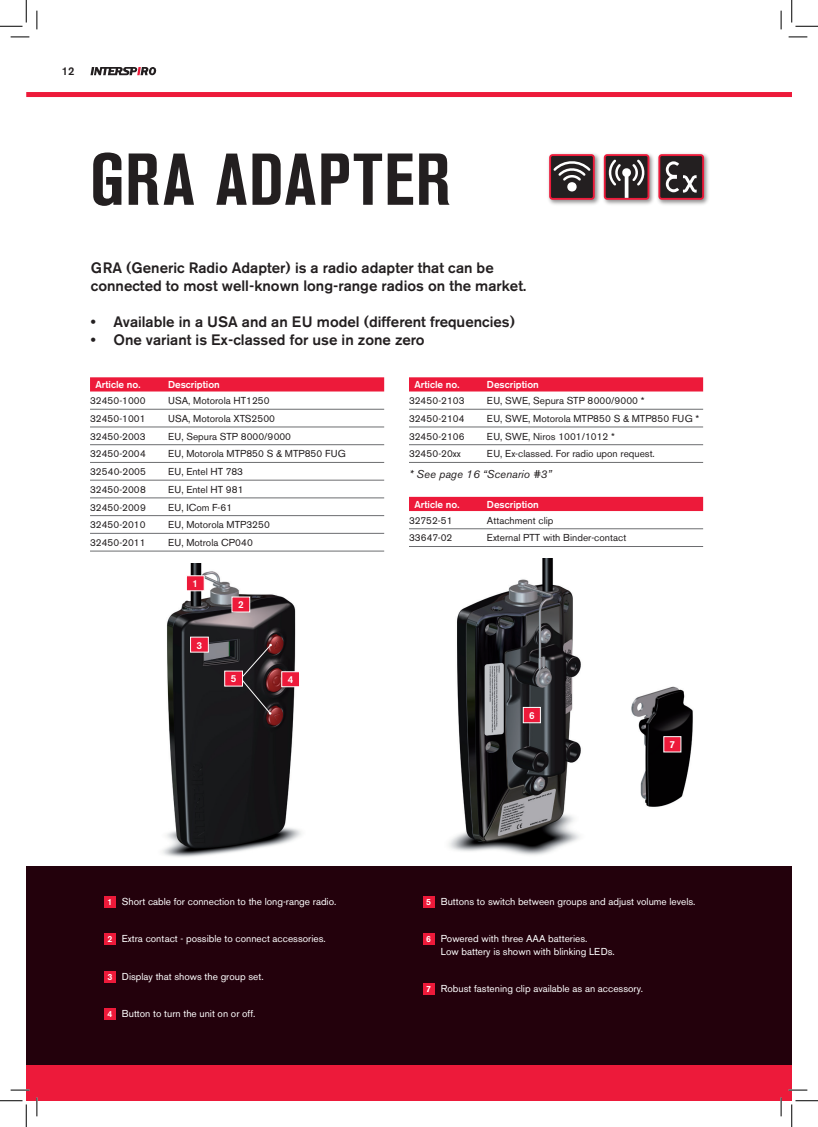
<style>
.page{position:relative;width:818px;height:1127px;background:#fff}
.page>*{position:absolute;margin:0;border:0;box-sizing:border-box;transform-origin:0 0}
.t1{font:700 condensed 72.5px "Akzidenz Grotesk BE";letter-spacing:.02em;color:#231f20}
.t2{font:500 15px/18px "Akzidenz Grotesk BE";color:#231f20}
.t3{font:italic 11.25px "Akzidenz Grotesk BE";color:#231f20}
.t4{font:500 11.25px "Akzidenz Grotesk BE";color:#231f20}
.t5{font:10px "Akzidenz Grotesk BE";color:#231f20}
.t6{font:10px/12.5px "Akzidenz Grotesk BE";color:#fff}
.t7{font:500 10px "Akzidenz Grotesk BE";color:#fff}
.s1{font-weight:500;font-size:8.75px}
</style>
<div class="page">
<img style="left:449px;top:558px;width:244px;height:297px">
<img style="left:162px;top:563px;width:140px;height:294px">
<svg style="left:281px;top:671px;width:19px;height:16px"></svg>
<svg style="left:190px;top:636px;width:19px;height:16px"></svg>
<svg style="left:231px;top:596px;width:19px;height:16px"></svg>
<svg style="left:186px;top:575px;width:19px;height:16px"></svg>
<svg style="left:224px;top:643px;width:48px;height:71px;background:#3c292e"></svg>
<svg style="left:523px;top:706px;width:18px;height:17px"></svg>
<svg style="left:663px;top:735px;width:18px;height:17px"></svg>
<div style="left:26px;top:866px;width:755px;height:223px;background:#23010c"></div>
<div style="left:781px;top:866px;width:11px;height:223px;background:#23010c"></div>
<img style="left:548px;top:153px;width:52px;height:52px">
<div style="left:550px;top:155px;width:44px;height:44px;background:#231f20;border-radius:2px"></div>
<div style="left:549px;top:154px;width:46px;height:46px;border:2px solid #ed1a3a;border-radius:2px"></div>
<svg style="left:551px;top:160px;width:42px;height:32px"></svg>
<img style="left:657px;top:153px;width:52px;height:52px">
<div style="left:659px;top:155px;width:44px;height:44px;background:#231f20;border-radius:2px"></div>
<div style="left:658px;top:154px;width:46px;height:46px;border:2px solid #ed1a3a;border-radius:2px"></div>
<svg style="left:666px;top:161px;width:31px;height:31px"></svg>
<img style="left:603px;top:153px;width:51px;height:52px">
<div style="left:605px;top:155px;width:43px;height:44px;background:#231f20;border-radius:2px"></div>
<div style="left:604px;top:154px;width:45px;height:46px;border:2px solid #ed1a3a;border-radius:2px"></div>
<svg style="left:608px;top:159px;width:37px;height:29px"></svg>
<hr style="left:625px;top:172px;width:3px;height:26px;background:#fff">
<div style="left:104px;top:896px;width:11px;height:11px;background:#ed1a3a"></div>
<div style="left:104px;top:933px;width:11px;height:11px;background:#ed1a3a"></div>
<div style="left:104px;top:971px;width:11px;height:11px;background:#ed1a3a"></div>
<div style="left:104px;top:1008px;width:11px;height:11px;background:#ed1a3a"></div>
<div style="left:423px;top:896px;width:11px;height:11px;background:#ed1a3a"></div>
<div style="left:423px;top:933px;width:11px;height:11px;background:#ed1a3a"></div>
<div style="left:423px;top:983px;width:11px;height:11px;background:#ed1a3a"></div>
<svg style="left:90px;top:377px;width:294px;height:14px;background:#ed1f3e"></svg>
<hr style="left:90px;top:409px;width:78px;height:1px;background:#6c6d70">
<hr style="left:168px;top:409px;width:216px;height:1px;background:#6c6d70">
<hr style="left:90px;top:426px;width:78px;height:1px;background:#6c6d70">
<hr style="left:168px;top:426px;width:216px;height:1px;background:#6c6d70">
<hr style="left:90px;top:444px;width:78px;height:1px;background:#6c6d70">
<hr style="left:168px;top:444px;width:216px;height:1px;background:#6c6d70">
<hr style="left:90px;top:462px;width:78px;height:1px;background:#6c6d70">
<hr style="left:168px;top:462px;width:216px;height:1px;background:#6c6d70">
<hr style="left:90px;top:479px;width:78px;height:1px;background:#6c6d70">
<hr style="left:168px;top:479px;width:216px;height:1px;background:#6c6d70">
<hr style="left:90px;top:550px;width:78px;height:1px;background:#6c6d70">
<hr style="left:168px;top:550px;width:216px;height:1px;background:#6c6d70">
<hr style="left:90px;top:497px;width:78px;height:1px;background:#6c6d70">
<hr style="left:168px;top:497px;width:216px;height:1px;background:#6c6d70">
<hr style="left:90px;top:515px;width:78px;height:1px;background:#6c6d70">
<hr style="left:168px;top:515px;width:216px;height:1px;background:#6c6d70">
<hr style="left:90px;top:533px;width:78px;height:1px;background:#6c6d70">
<hr style="left:168px;top:533px;width:216px;height:1px;background:#6c6d70">
<svg style="left:409px;top:377px;width:294px;height:14px;background:#ed1f3e"></svg>
<hr style="left:409px;top:462px;width:78px;height:1px;background:#6c6d70">
<hr style="left:487px;top:462px;width:216px;height:1px;background:#6c6d70">
<hr style="left:409px;top:409px;width:78px;height:1px;background:#6c6d70">
<hr style="left:487px;top:409px;width:216px;height:1px;background:#6c6d70">
<hr style="left:409px;top:426px;width:78px;height:1px;background:#6c6d70">
<hr style="left:487px;top:426px;width:216px;height:1px;background:#6c6d70">
<hr style="left:409px;top:444px;width:78px;height:1px;background:#6c6d70">
<hr style="left:487px;top:444px;width:216px;height:1px;background:#6c6d70">
<div style="left:409px;top:496px;width:294px;height:15px;background:#ed1a3a"></div>
<hr style="left:487px;top:546px;width:216px;height:1px;background:#6c6d70">
<hr style="left:409px;top:528px;width:78px;height:1px;background:#6c6d70">
<hr style="left:409px;top:546px;width:78px;height:1px;background:#6c6d70">
<hr style="left:487px;top:528px;width:216px;height:1px;background:#6c6d70">
<svg style="left:90px;top:67px;width:67px;height:9px"></svg>
<div style="left:26px;top:92px;width:766px;height:5px;background:#ed1a3a"></div>
<div style="left:26px;top:1064px;width:766px;height:36px;background:#ed1a3a"></div>
<svg style="left:11px;top:36px;width:18px;height:2px"></svg>
<svg style="left:788px;top:36px;width:19px;height:2px"></svg>
<svg style="left:11px;top:1089px;width:18px;height:1px"></svg>
<svg style="left:788px;top:1089px;width:19px;height:1px"></svg>
<svg style="left:36px;top:11px;width:2px;height:18px"></svg>
<svg style="left:36px;top:1097px;width:2px;height:18px"></svg>
<svg style="left:780px;top:11px;width:2px;height:18px"></svg>
<svg style="left:780px;top:1097px;width:2px;height:18px"></svg>
<svg style="left:0;top:0;width:27px;height:27px"></svg>
<svg style="left:0;top:1100px;width:27px;height:26px"></svg>
<svg style="left:791px;top:0;width:27px;height:27px"></svg>
<svg style="left:791px;top:1100px;width:27px;height:26px"></svg>
<p class="t4" style="left:62px;top:64px;width:14px">12</p>
<h1 class="t1" style="left:90px;top:138px;width:362px">GRA ADAPTER</h1>
<h2 class="t2" style="left:91px;top:259px;width:437px">GRA (Generic Radio Adapter) is a radio adapter that can be connected to most well-known long-range radios on the market.</h2>
<h2 class="t2" style="left:91px;top:313px;width:426px">• Available in a USA and an EU model (different frequencies)</h2>
<h2 class="t2" style="left:91px;top:331px;width:335px">• One variant is Ex-classed for use in zone zero</h2>
<p class="t7" style="left:95px;top:378px;width:46px">Article no.</p>
<p class="t7" style="left:168px;top:378px;width:53px">Description</p>
<p class="t5" style="left:90px;top:394px;width:57px">32450-1000</p>
<p class="t5" style="left:168px;top:394px;width:103px">USA, Motorola HT1250</p>
<p class="t5" style="left:90px;top:412px;width:57px">32450-1001</p>
<p class="t5" style="left:168px;top:412px;width:109px">USA, Motorola XTS2500</p>
<p class="t5" style="left:90px;top:430px;width:57px">32450-2003</p>
<p class="t5" style="left:168px;top:430px;width:125px">EU, Sepura STP 8000/9000</p>
<p class="t5" style="left:90px;top:448px;width:57px">32450-2004</p>
<p class="t5" style="left:168px;top:448px;width:179px">EU, Motorola MTP850 S &amp; MTP850 FUG</p>
<p class="t5" style="left:90px;top:465px;width:57px">32540-2005</p>
<p class="t5" style="left:168px;top:465px;width:77px">EU, Entel HT 783</p>
<p class="t5" style="left:90px;top:483px;width:57px">32450-2008</p>
<p class="t5" style="left:168px;top:483px;width:77px">EU, Entel HT 981</p>
<p class="t5" style="left:90px;top:501px;width:57px">32450-2009</p>
<p class="t5" style="left:168px;top:501px;width:66px">EU, ICom F-61</p>
<p class="t5" style="left:90px;top:518px;width:57px">32450-2010</p>
<p class="t5" style="left:168px;top:518px;width:103px">EU, Motorola MTP3250</p>
<p class="t5" style="left:90px;top:536px;width:57px">32450-2011</p>
<p class="t5" style="left:168px;top:536px;width:87px">EU, Motrola CP040</p>
<p class="t7" style="left:414px;top:378px;width:46px">Article no.</p>
<p class="t7" style="left:487px;top:378px;width:53px">Description</p>
<p class="t5" style="left:409px;top:394px;width:57px">32450-2103</p>
<p class="t5" style="left:487px;top:394px;width:159px">EU, SWE, Sepura STP 8000/9000 *</p>
<p class="t5" style="left:409px;top:412px;width:57px">32450-2104</p>
<p class="t5" style="left:487px;top:412px;width:214px">EU, SWE, Motorola MTP850 S &amp; MTP850 FUG *</p>
<p class="t5" style="left:409px;top:430px;width:57px">32450-2106</p>
<p class="t5" style="left:487px;top:430px;width:129px">EU, SWE, Niros 1001/1012 *</p>
<p class="t5" style="left:409px;top:448px;width:53px">32450-20xx</p>
<p class="t5" style="left:487px;top:448px;width:169px">EU, Ex-classed. For radio upon request.</p>
<p class="t3" style="left:409px;top:467px;width:144px">* See page 16 “Scenario #3”</p>
<p class="t7" style="left:414px;top:498px;width:46px">Article no.</p>
<p class="t7" style="left:487px;top:498px;width:53px">Description</p>
<p class="t5" style="left:409px;top:514px;width:45px">32752-51</p>
<p class="t5" style="left:487px;top:514px;width:68px">Attachment clip</p>
<p class="t5" style="left:409px;top:532px;width:45px">33647-02</p>
<p class="t5" style="left:487px;top:532px;width:141px">External PTT with Binder-contact</p>
<p class="t7" style="left:192px;top:577px;width:7px">1</p>
<p class="t7" style="left:197px;top:638px;width:7px">3</p>
<p class="t7" style="left:238px;top:598px;width:7px">2</p>
<p class="t7" style="left:231px;top:672px;width:7px">5</p>
<p class="t7" style="left:288px;top:673px;width:7px">4</p>
<p class="t7" style="left:529px;top:709px;width:7px">6</p>
<p class="t7" style="left:669px;top:738px;width:7px">7</p>
<p class="t6" style="left:107px;top:894px;width:231px"><span class="s1">1</span> Short cable for connection to the long-range radio.</p>
<p class="t6" style="left:107px;top:932px;width:220px"><span class="s1">2</span> Extra contact - possible to connect accessories.</p>
<p class="t6" style="left:107px;top:969px;width:158px"><span class="s1">3</span> Display that shows the group set.</p>
<p class="t6" style="left:107px;top:1007px;width:150px"><span class="s1">4</span> Button to turn the unit on or off.</p>
<p class="t6" style="left:426px;top:894px;width:271px"><span class="s1">5</span> Buttons to switch between groups and adjust volume levels.</p>
<p class="t6" style="left:441px;top:932px;width:175px;text-indent:-15px"><span class="s1">6</span> Powered with three AAA batteries.<br>Low battery is shown with blinking LEDs.</p>
<p class="t6" style="left:426px;top:982px;width:218px"><span class="s1">7</span> Robust fastening clip available as an accessory.</p>
</div>
